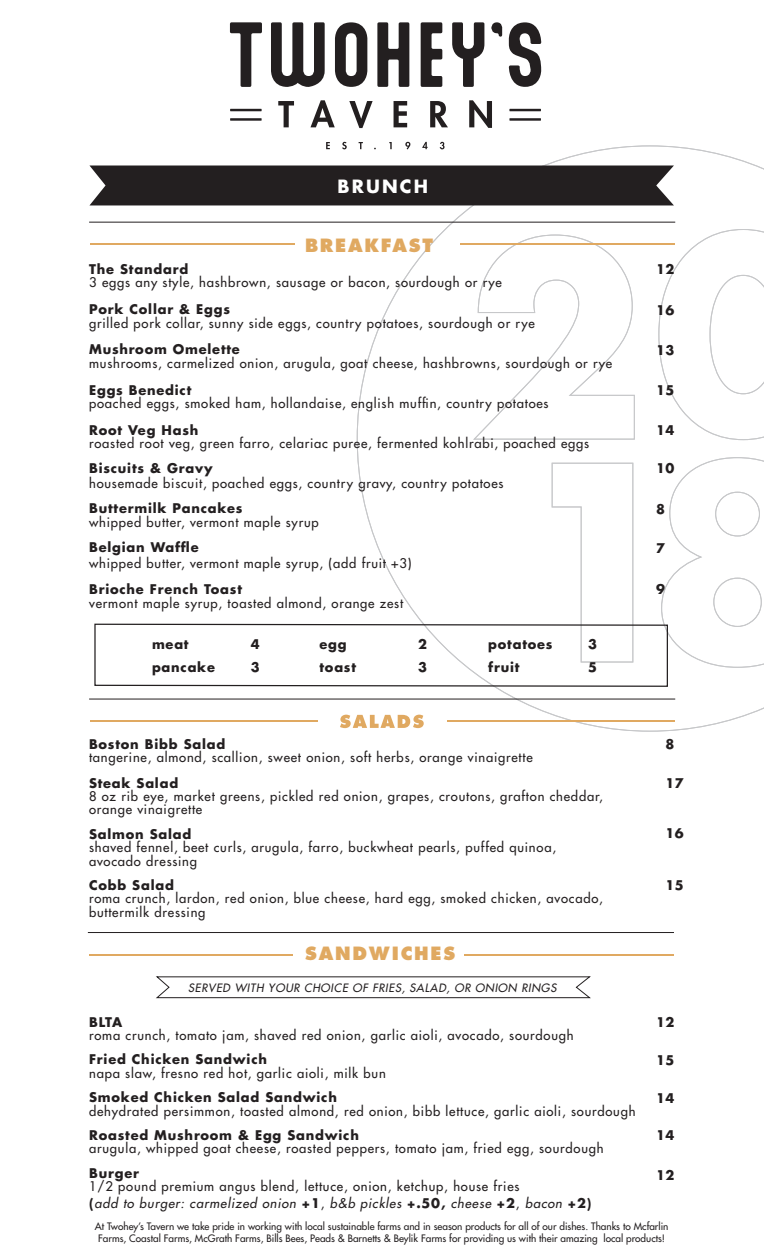
<style>
.page{position:relative;width:765px;height:1260px;background:#fff}
.page>*{position:absolute;margin:0;border:0;box-sizing:border-box;transform-origin:0 0}
.t1{font:800 17.75px "Futura Std";letter-spacing:.1em;color:#e0a961}
.t2{font:700 17.75px "Futura Std";letter-spacing:.12em;color:#fff}
.t3{font:500 13px/13.4px "Futura Std";letter-spacing:.06em;color:#231f20}
.t4{font:700 13px/22.5px "Futura Std";letter-spacing:.06em;color:#231f20}
.t5{font:italic 500 11.25px "Futura Std";letter-spacing:.06em;color:#231f20}
.t6{font:500 10px/12px "Futura Std";color:#231f20;text-align:center}
.s1{font-weight:700}
.s2{font-style:italic}
</style>
<div class="page">
<svg style="left:357px;top:146px;width:407px;height:585px"></svg>
<svg style="left:156px;top:976px;width:435px;height:23px"></svg>
<div style="left:90px;top:166px;width:584px;height:39px;background:#231f20"></div>
<svg style="left:326px;top:142px;width:4px;height:7px"></svg>
<svg style="left:342px;top:142px;width:5px;height:7px"></svg>
<svg style="left:359px;top:142px;width:4px;height:7px"></svg>
<svg style="left:389px;top:142px;width:3px;height:7px"></svg>
<svg style="left:405px;top:142px;width:5px;height:8px"></svg>
<svg style="left:422px;top:142px;width:6px;height:7px"></svg>
<svg style="left:440px;top:142px;width:5px;height:7px"></svg>
<svg style="left:230px;top:22px;width:32px;height:65px"></svg>
<svg style="left:271px;top:22px;width:54px;height:65px"></svg>
<svg style="left:335px;top:22px;width:32px;height:65px"></svg>
<svg style="left:377px;top:22px;width:32px;height:65px"></svg>
<svg style="left:421px;top:22px;width:21px;height:65px"></svg>
<svg style="left:452px;top:22px;width:32px;height:65px"></svg>
<svg style="left:491px;top:22px;width:11px;height:15px"></svg>
<svg style="left:509px;top:22px;width:32px;height:65px"></svg>
<hr style="left:230px;top:109px;width:32px;height:2px;background:#231f20">
<hr style="left:230px;top:118px;width:32px;height:3px;background:#231f20">
<hr style="left:509px;top:109px;width:32px;height:2px;background:#231f20">
<hr style="left:509px;top:118px;width:32px;height:3px;background:#231f20">
<svg style="left:278px;top:101px;width:16px;height:26px"></svg>
<svg style="left:310px;top:100px;width:25px;height:27px"></svg>
<svg style="left:349px;top:101px;width:24px;height:27px"></svg>
<svg style="left:394px;top:101px;width:13px;height:26px"></svg>
<svg style="left:430px;top:101px;width:18px;height:26px"></svg>
<svg style="left:469px;top:100px;width:23px;height:28px"></svg>
<hr style="left:89px;top:954px;width:203px;height:2px;background:#e0a961">
<hr style="left:464px;top:954px;width:209px;height:2px;background:#e0a961">
<hr style="left:89px;top:699px;width:586px;height:1px;background:#231f20">
<svg style="left:340px;top:715px;width:84px;height:13px"></svg>
<hr style="left:90px;top:721px;width:228px;height:1px;background:#e0a961">
<hr style="left:447px;top:721px;width:228px;height:1px;background:#e0a961">
<hr style="left:89px;top:222px;width:586px;height:1px;background:#231f20">
<hr style="left:90px;top:244px;width:205px;height:1px;background:#e0a961">
<hr style="left:460px;top:244px;width:215px;height:1px;background:#e0a961">
<hr style="left:88px;top:932px;width:586px;height:1px;background:#231f20">
<svg style="left:94px;top:457px;width:670px;height:230px"></svg>
<h1 class="t2" style="left:338px;top:174px;width:92px">BRUNCH</h1>
<h1 class="t1" style="left:305px;top:234px;width:129px">BREAKFAST</h1>
<p class="t4" style="left:89px;top:258px;width:101px">The Standard</p>
<p class="t3" style="left:89px;top:276px;width:414px">3 eggs any style, hashbrown, sausage or bacon, sourdough or rye</p>
<p class="t4" style="left:89px;top:298px;width:142px">Pork Collar &amp; Eggs</p>
<p class="t3" style="left:89px;top:316px;width:447px">grilled pork collar, sunny side eggs, country potatoes, sourdough or rye</p>
<p class="t4" style="left:89px;top:338px;width:152px">Mushroom Omelette</p>
<p class="t3" style="left:89px;top:357px;width:525px">mushrooms, carmelized onion, arugula, goat cheese, hashbrowns, sourdough or rye</p>
<p class="t4" style="left:89px;top:378px;width:104px">Eggs Benedict</p>
<p class="t3" style="left:89px;top:397px;width:461px">poached eggs, smoked ham, hollandaise, english muffin, country potatoes</p>
<p class="t4" style="left:89px;top:419px;width:111px">Root Veg Hash</p>
<p class="t3" style="left:89px;top:437px;width:501px">roasted root veg, green farro, celariac puree, fermented kohlrabi, poached eggs</p>
<p class="t4" style="left:89px;top:457px;width:125px">Biscuits &amp; Gravy</p>
<p class="t3" style="left:89px;top:476px;width:416px">housemade biscuit, poached eggs, country gravy, country potatoes</p>
<p class="t4" style="left:89px;top:497px;width:155px">Buttermilk Pancakes</p>
<p class="t3" style="left:89px;top:515px;width:231px">whipped butter, vermont maple syrup</p>
<p class="t4" style="left:89px;top:536px;width:111px">Belgian Waffle</p>
<p class="t3" style="left:89px;top:557px;width:324px">whipped butter, vermont maple syrup, (add fruit +3)</p>
<p class="t4" style="left:89px;top:577px;width:154px">Brioche French Toast</p>
<p class="t3" style="left:89px;top:597px;width:315px">vermont maple syrup, toasted almond, orange zest</p>
<p class="t4" style="left:152px;top:633px;width:64px">meat pancake</p>
<p class="t4" style="left:251px;top:633px;width:10px">4<br>3</p>
<p class="t4" style="left:320px;top:633px;width:38px">egg toast</p>
<p class="t4" style="left:418px;top:633px;width:10px">2<br>3</p>
<p class="t4" style="left:488px;top:633px;width:66px">potatoes fruit</p>
<p class="t4" style="left:588px;top:633px;width:10px">3<br>5</p>
<p class="t4" style="left:656px;top:258px;width:20px">12</p>
<p class="t4" style="left:656px;top:298px;width:20px">16</p>
<p class="t4" style="left:656px;top:339px;width:20px">13</p>
<p class="t4" style="left:656px;top:378px;width:20px">15</p>
<p class="t4" style="left:656px;top:419px;width:20px">14</p>
<p class="t4" style="left:656px;top:457px;width:20px">10</p>
<p class="t4" style="left:656px;top:497px;width:10px">8</p>
<p class="t4" style="left:656px;top:536px;width:10px">7</p>
<p class="t4" style="left:656px;top:578px;width:10px">9</p>
<p class="t4" style="left:89px;top:732px;width:138px">Boston Bibb Salad</p>
<p class="t3" style="left:89px;top:751px;width:445px">tangerine, almond, scallion, sweet onion, soft herbs, orange vinaigrette</p>
<p class="t4" style="left:89px;top:771px;width:91px">Steak Salad</p>
<p class="t3" style="left:89px;top:790px;width:515px">8 oz rib eye, market greens, pickled red onion, grapes, croutons, grafton cheddar, orange vinaigrette</p>
<p class="t4" style="left:89px;top:823px;width:104px">Salmon Salad</p>
<p class="t3" style="left:89px;top:841px;width:469px">shaved fennel, beet curls, arugula, farro, buckwheat pearls, puffed quinoa, avocado dressing</p>
<p class="t4" style="left:89px;top:874px;width:86px">Cobb Salad</p>
<p class="t3" style="left:89px;top:892px;width:515px">roma crunch, lardon, red onion, blue cheese, hard egg, smoked chicken, avocado, buttermilk dressing</p>
<h1 class="t1" style="left:305px;top:942px;width:152px">SANDWICHES</h1>
<p class="t5" style="left:188px;top:981px;width:370px">SERVED WITH YOUR CHOICE OF FRIES, SALAD, OR ONION RINGS</p>
<p class="t4" style="left:89px;top:1010px;width:35px">BLTA</p>
<p class="t3" style="left:89px;top:1029px;width:486px">roma crunch, tomato jam, shaved red onion, garlic aioli, avocado, sourdough</p>
<p class="t4" style="left:89px;top:1048px;width:179px">Fried Chicken Sandwich</p>
<p class="t3" style="left:89px;top:1066px;width:298px">napa slaw, fresno red hot, garlic aioli, milk bun</p>
<p class="t4" style="left:89px;top:1086px;width:249px">Smoked Chicken Salad Sandwich</p>
<p class="t3" style="left:89px;top:1104px;width:548px">dehydrated persimmon, toasted almond, red onion, bibb lettuce, garlic aioli, sourdough</p>
<p class="t4" style="left:89px;top:1124px;width:271px">Roasted Mushroom &amp; Egg Sandwich</p>
<p class="t3" style="left:89px;top:1142px;width:516px">arugula, whipped goat cheese, roasted peppers, tomato jam, fried egg, sourdough</p>
<p class="t4" style="left:89px;top:1161px;width:51px">Burger</p>
<p class="t3" style="left:89px;top:1178px;width:504px;line-height:17.1px">1/2 pound premium angus blend, lettuce, onion, ketchup, house fries<br><span class="s1">(</span><span class="s2">add to burger: carmelized onion</span> <span class="s1">+1</span>, <span class="s2">b&amp;b pickles</span> <span class="s1">+.50,</span> <span class="s2">cheese</span> <span class="s1">+2</span>, <span class="s2">bacon</span> <span class="s1">+2)</span></p>
<p class="t4" style="left:666px;top:733px;width:10px">8</p>
<p class="t4" style="left:666px;top:772px;width:20px">17</p>
<p class="t4" style="left:666px;top:822px;width:20px">16</p>
<p class="t4" style="left:666px;top:873px;width:20px">15</p>
<p class="t4" style="left:656px;top:1011px;width:20px">12</p>
<p class="t4" style="left:656px;top:1049px;width:20px">15</p>
<p class="t4" style="left:656px;top:1087px;width:20px">14</p>
<p class="t4" style="left:656px;top:1124px;width:20px">14</p>
<p class="t4" style="left:656px;top:1163px;width:20px">12</p>
<p class="t6" style="left:95px;top:1221px;width:575px">At Twohey’s Tavern we take pride in working with local sustainable farms and in season products for all of our dishes. Thanks to Mcfarlin<br>Farms, Coastal Farms, McGrath Farms, Bills Bees, Peads &amp; Barnetts &amp; Beylik Farms for providing us with their amazing local products!</p>
</div>
